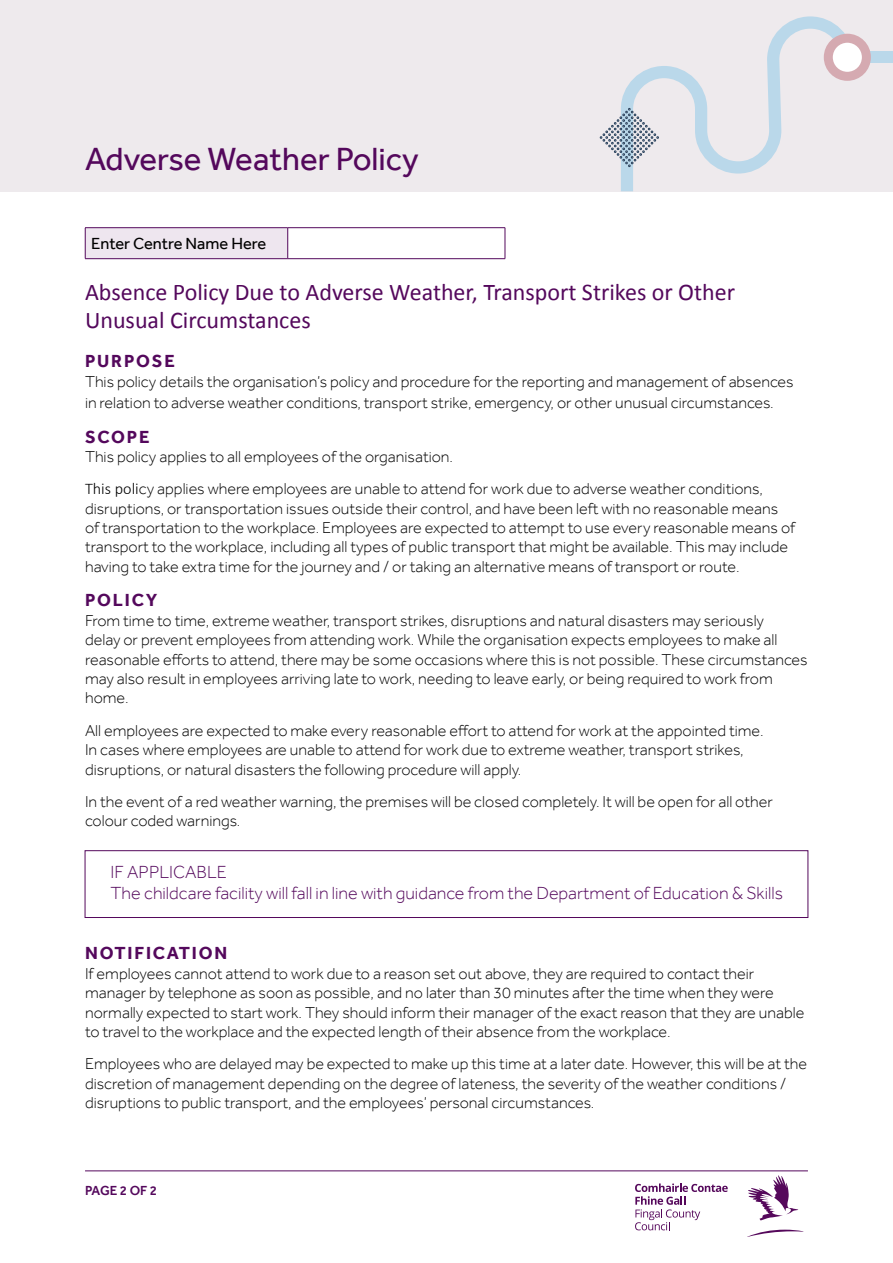
<style>
.page{position:relative;width:893px;height:1263px;background:#fff}
.page>*{position:absolute;margin:0;border:0;box-sizing:border-box;transform-origin:0 0}
.t1{font:33px "Effra";color:#54085c}
.t2{font:24px/28.8px "Calibri";color:#54085c}
.t3{font:300 18px/21.6px "Effra";color:#54085c}
.t4{font:700 18px "Effra";letter-spacing:.1em;color:#54085c}
.t5{font:16.5px "Effra";color:#000}
.t6{font:300 16.2px/19.5px "Effra";color:#000}
.t7{font:500 13.5px "Effra";letter-spacing:-.01em;color:#54085c}
.s1{font-family:"Calibri"}
</style>
<div class="page">
<div style="left:0;top:0;width:893px;height:191px;background:#eeeaed"></div>
<div style="left:841px;top:51px;width:52px;height:12px;background:#bad8ea"></div>
<svg style="left:600px;top:16px;width:259px;height:175px"></svg>
<div style="left:828px;top:38px;width:38px;height:38px;background:#fff;border-radius:50%"></div>
<div style="left:824px;top:34px;width:47px;height:47px;border:9px solid #d5aab1;border-radius:50%"></div>
<div style="left:85px;top:228px;width:203px;height:31px;background:#eee6ef"></div>
<hr style="left:85px;top:227px;width:203px;height:1px;background:#54085c">
<hr style="left:85px;top:228px;width:1px;height:30px;background:#54085c">
<hr style="left:288px;top:227px;width:217px;height:1px;background:#54085c">
<hr style="left:287px;top:228px;width:1px;height:30px;background:#54085c">
<hr style="left:505px;top:228px;width:1px;height:30px;background:#54085c">
<hr style="left:85px;top:258px;width:203px;height:1px;background:#54085c">
<hr style="left:288px;top:258px;width:217px;height:1px;background:#54085c">
<div style="left:85px;top:850px;width:723px;height:68px;border:1px solid #54085c"></div>
<hr style="left:85px;top:1170px;width:723px;height:1px;background:#54085c">
<svg style="left:635px;top:1183px;width:93px;height:47px"></svg>
<svg style="left:748px;top:1175px;width:50px;height:45px"></svg>
<svg style="left:747px;top:1230px;width:56px;height:7px"></svg>
<h1 class="t1" style="left:85px;top:139px;width:335px">Adverse Weather Policy</h1>
<p class="t5" style="left:91px;top:233px;width:177px">Enter Centre Name Here</p>
<h2 class="t2" style="left:85px;top:276px;width:652px">Absence Policy Due to Adverse Weather, Transport Strikes or Other<br>Unusual Circumstances</h2>
<p class="t4" style="left:85px;top:350px;width:91px">PURPOSE</p>
<p class="t6" style="left:85px;top:370px;width:710px;line-height:21.6px">This policy details the organisation’s policy and procedure for the reporting and management of absences in relation to adverse weather conditions, transport strike, emergency, or other unusual circumstances.</p>
<p class="t4" style="left:85px;top:426px;width:66px">SCOPE</p>
<p class="t6" style="left:85px;top:440px;width:679px;line-height:32.2px">This policy applies to all employees of the organisation.<br><span class="s1">This poli</span>cy applies where employees are unable to attend for work due to adverse weather conditions,</p>
<p class="t6" style="left:85px;top:498px;width:712px">disruptions, or transportation issues outside their control, and have been left with no reasonable means of transportation to the workplace. Employees are expected to attempt to use every reasonable means of transport to the workplace, including all types of public transport that might be available. This may include having to take extra time for the journey and / or taking an alternative means of transport or route.</p>
<p class="t4" style="left:85px;top:589px;width:74px">POLICY</p>
<p class="t6" style="left:85px;top:610px;width:724px">From time to time, extreme weather, transport strikes, disruptions and natural disasters may seriously<br>delay or prevent employees from attending work. While the organisation expects employees to make all reasonable efforts to attend, there may be some occasions where this is not possible. These circumstances may also result in employees arriving late to work, needing to leave early, or being required to work from home.</p>
<p class="t6" style="left:85px;top:720px;width:680px">All employees are expected to make every reasonable effort to attend for work at the appointed time.<br>In cases where employees are unable to attend for work due to extreme weather, transport strikes, disruptions, or natural disasters the following procedure will apply.</p>
<p class="t6" style="left:85px;top:791px;width:689px">In the event of a red weather warning, the premises will be closed completely. It will be open for all other colour coded warnings.</p>
<p class="t3" style="left:111px;top:860px;width:674px">IF APPLICABLE<br>The childcare facility will fall in line with guidance from the Department of Education &amp; Skills</p>
<p class="t4" style="left:85px;top:943px;width:144px">NOTIFICATION</p>
<p class="t6" style="left:85px;top:963px;width:721px">If employees cannot attend to work due to a reason set out above, they are required to contact their manager by telephone as soon as possible, and no later than 30 minutes after the time when they were normally expected to start work. They should inform their manager of the exact reason that they are unable to travel to the workplace and the expected length of their absence from the workplace.</p>
<p class="t6" style="left:85px;top:1054px;width:724px">Employees who are delayed may be expected to make up this time at a later date. However, this will be at the discretion of management depending on the degree of lateness, the severity of the weather conditions / disruptions to public transport, and the employees’ personal circumstances.</p>
<p class="t7" style="left:85px;top:1182px;width:74px">PAGE 2 OF 2</p>
</div>
